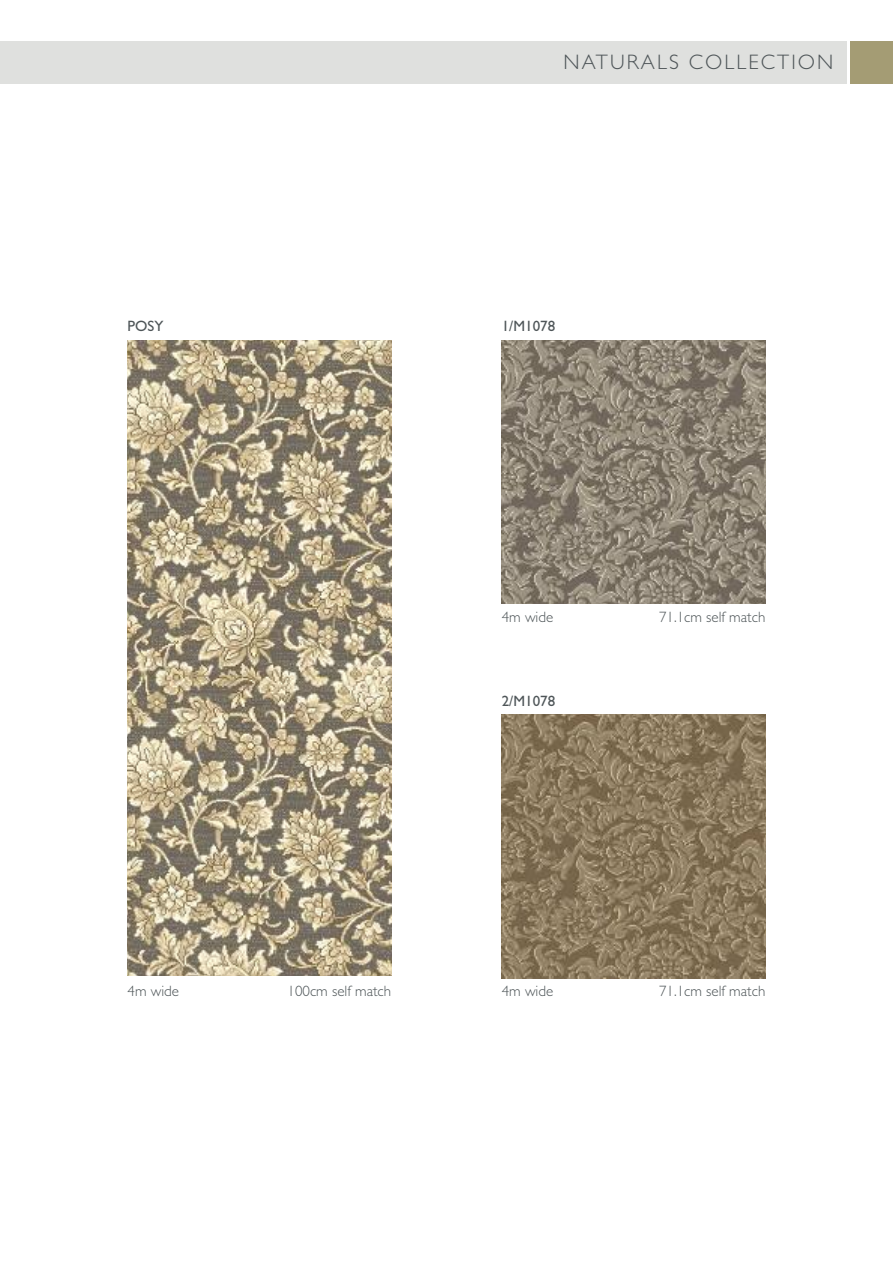
<style>
.page{position:relative;width:893px;height:1263px;background:#fff}
.page>*{position:absolute;margin:0;border:0;box-sizing:border-box;transform-origin:0 0}
.t1{font:300 21px "Gill Sans";letter-spacing:.1em;color:#4e5558}
.t2{font:300 15px "Gill Sans";color:#4e5558}
.t3{font:15px "Gill Sans";color:#4e5558}
</style>
<div class="page">
<div style="left:0;top:42px;width:846px;height:42px;background:#dfe0de"></div>
<div style="left:850px;top:42px;width:43px;height:42px;background:#a49c74"></div>
<img style="left:128px;top:340px;width:263px;height:636px">
<img style="left:502px;top:340px;width:263px;height:264px">
<img style="left:502px;top:714px;width:263px;height:264px">
<p class="t3" style="left:128px;top:317px;width:37px">POSY</p>
<h1 class="t1" style="left:564px;top:50px;width:271px">NATURALS COLLECTION</h1>
<p class="t3" style="left:502px;top:317px;width:55px">1/M1078</p>
<p class="t2" style="left:502px;top:608px;width:53px">4m wide</p>
<p class="t2" style="left:659px;top:608px;width:108px">71.1cm self match</p>
<p class="t3" style="left:502px;top:692px;width:55px">2/M1078</p>
<p class="t2" style="left:128px;top:982px;width:53px">4m wide</p>
<p class="t2" style="left:288px;top:982px;width:105px">100cm self match</p>
<p class="t2" style="left:502px;top:982px;width:53px">4m wide</p>
<p class="t2" style="left:659px;top:982px;width:108px">71.1cm self match</p>
</div>
